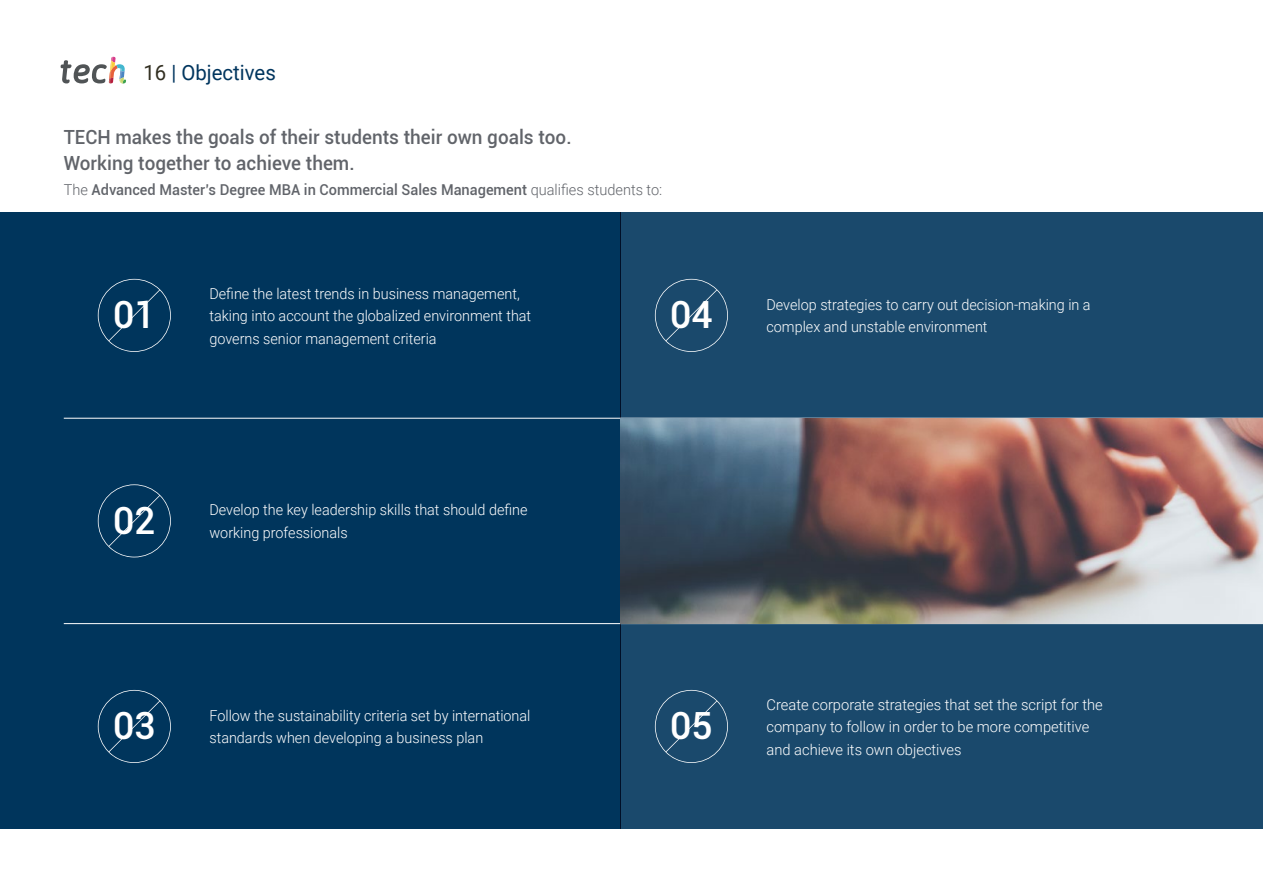
<style>
.page{position:relative;width:1263px;height:893px;background:#fff}
.page>*{position:absolute;margin:0;border:0;box-sizing:border-box;transform-origin:0 0}
.t1{font:500 37.5px "Roboto";color:#fff}
.t2{font:21px "Roboto";color:#00355e}
.t3{font:500 19.5px/25.5px "Roboto";color:#61646a}
.t4{font:300 15px/22.5px "Roboto";color:#fff;scale:.96 1}
.t5{font:300 15px/22.5px "Roboto";color:#fff}
.t6{font:500 15px "Roboto";color:#61646a}
.s1{color:#312e20}
.s2{font-weight:300}
</style>
<div class="page">
<svg style="left:61px;top:57px;width:65px;height:27px"></svg>
<div style="left:0;top:213px;width:621px;height:616px;background:#00355c"></div>
<div style="left:621px;top:213px;width:642px;height:616px;background:#1a496c"></div>
<svg style="left:98px;top:279px;width:73px;height:73px"></svg>
<svg style="left:98px;top:690px;width:73px;height:73px"></svg>
<svg style="left:98px;top:484px;width:73px;height:73px"></svg>
<svg style="left:655px;top:279px;width:73px;height:73px"></svg>
<svg style="left:655px;top:690px;width:73px;height:73px"></svg>
<hr style="left:64px;top:418px;width:1199px;height:1px;background:#fff">
<hr style="left:64px;top:623px;width:1199px;height:1px;background:#fff">
<img style="left:621px;top:418px;width:642px;height:205px">
<h2 class="t2" style="left:144px;top:57px;width:134px"><span class="s1">16</span> | Objectives</h2>
<h3 class="t3" style="left:64px;top:124px;width:509px">TECH makes the goals of their students their own goals too.<br>Working together to achieve them.</h3>
<p class="t6" style="left:64px;top:179px;width:600px"><span class="s2">The</span> Advanced Master’s Degree MBA in Commercial Sales Management <span class="s2">qualifies students to:</span></p>
<h1 class="t1" style="left:113px;top:288px;width:44px">01</h1>
<p class="t4" style="left:209px;top:281px;width:337px">Define the latest trends in business management, taking into account the globalized environment that governs senior management criteria</p>
<h1 class="t1" style="left:670px;top:288px;width:44px">04</h1>
<p class="t4" style="left:766px;top:293px;width:339px">Develop strategies to carry out decision-making in a complex and unstable environment</p>
<h1 class="t1" style="left:113px;top:494px;width:44px">02</h1>
<p class="t4" style="left:209px;top:498px;width:333px">Develop the key leadership skills that should define</p>
<p class="t4" style="left:209px;top:521px;width:145px">working professionals</p>
<h1 class="t1" style="left:113px;top:699px;width:44px">03</h1>
<p class="t4" style="left:209px;top:704px;width:336px">Follow the sustainability criteria set by international standards when developing a business plan</p>
<h1 class="t1" style="left:670px;top:699px;width:44px">05</h1>
<p class="t5" style="left:766px;top:692px;width:338px">Create corporate strategies that set the script for the company to follow in order to be more competitive and achieve its own objectives</p>
</div>
